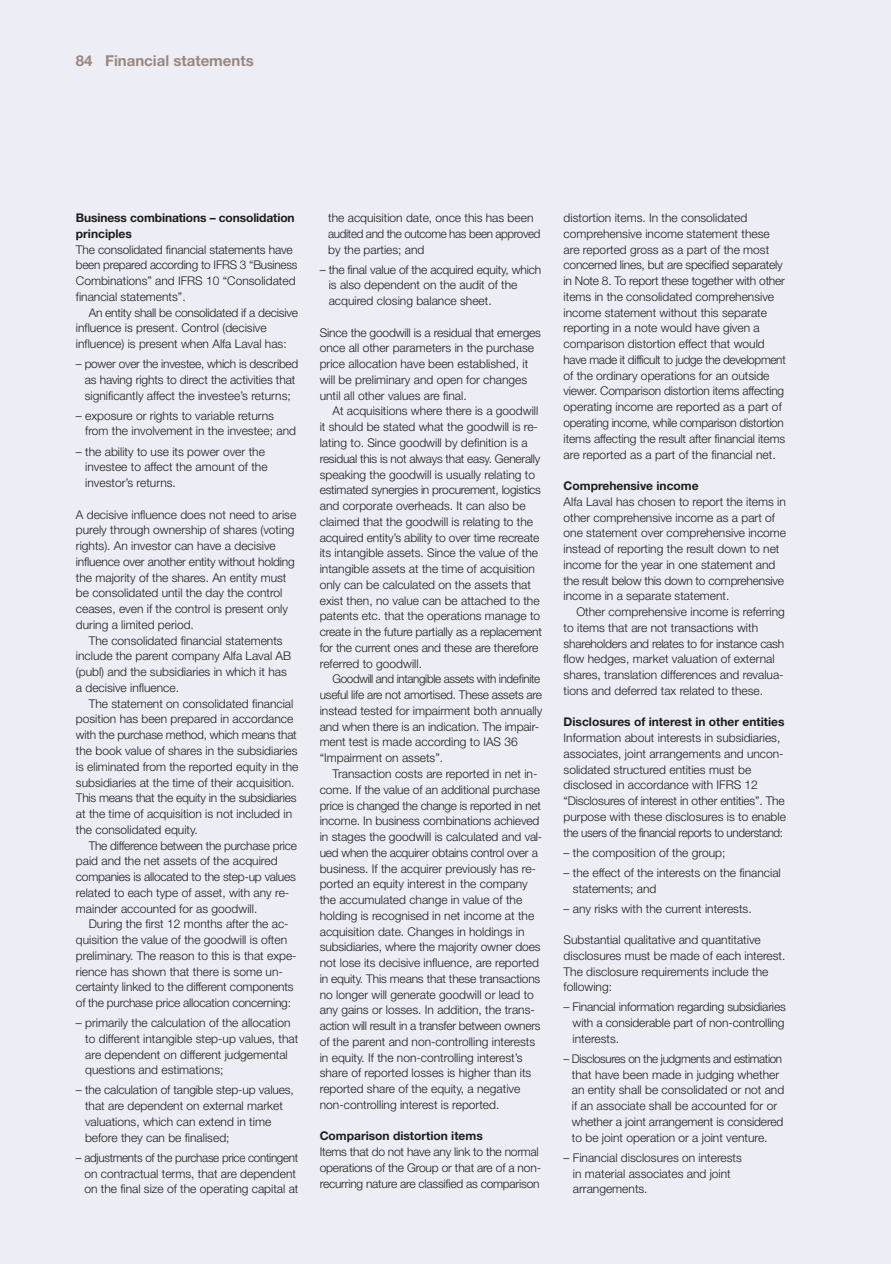
<style>
.page{position:relative;width:891px;height:1264px;background:#fff}
.page>*{position:absolute;margin:0;border:0;box-sizing:border-box;transform-origin:0 0}
.t1{font:700 15px "Helvetica Neue LT Std";color:#99887e}
.t2{font:300 12px/15.8px "Helvetica Neue LT Std";color:#1d1d1b}
.t3{font:700 12px/15.8px "Helvetica Neue LT Std";color:#1d1d1b}
.t4{font:300 12px/15.8px "Helvetica Neue LT Std";letter-spacing:-.02em;color:#1d1d1b}
</style>
<div class="page">
<div style="left:0;top:0;width:891px;height:1263px;background:#ededf6"></div>
<p class="t1" style="left:76px;top:55px;width:179px">84 Financial statements</p>
<p class="t3" style="left:76px;top:211px;width:220px">Business combinations – consolidation principles</p>
<p class="t2" style="left:76px;top:243px;width:223px">The consolidated financial statements have been prepared according to IFRS 3 “Business Combinations” and IFRS 10 “Consolidated financial statements”.</p>
<p class="t2" style="left:76px;top:306px;width:224px;text-indent:13px">An entity shall be consolidated if a decisive influence is present. Control (decisive influence) is present when Alfa Laval has:</p>
<p class="t2" style="left:76px;top:357px;width:224px;text-align:center">– power over the investee, which is described as having rights to direct the activities that significantly affect the investee’s returns;</p>
<p class="t2" style="left:85px;top:409px;width:212px;text-indent:-9px">– exposure or rights to variable returns from the involvement in the investee; and</p>
<p class="t2" style="left:85px;top:445px;width:184px;text-indent:-9px">– the ability to use its power over the investee to affect the amount of the investor’s returns.</p>
<p class="t2" style="left:76px;top:508px;width:222px">A decisive influence does not need to arise purely through ownership of shares (voting rights). An investor can have a decisive influence over another entity without holding the majority of the shares. An entity must be consolidated until the day the control ceases, even if the control is present only during a limited period.</p>
<p class="t2" style="left:76px;top:633px;width:217px;text-indent:13px">The consolidated financial statements include the parent company Alfa Laval AB (publ) and the subsidiaries in which it has a decisive influence.</p>
<p class="t2" style="left:76px;top:696px;width:224px;text-indent:13px">The statement on consolidated financial position has been prepared in accordance with the purchase method, which means that the book value of shares in the subsidiaries is eliminated from the reported equity in the subsidiaries at the time of their acquisition.<br>This means that the equity in the subsidiaries at the time of acquisition is not included in the consolidated equity.</p>
<p class="t2" style="left:76px;top:838px;width:222px;text-indent:13px">The difference between the purchase price paid and the net assets of the acquired companies is allocated to the step-up values related to each type of asset, with any re&shy;mainder accounted for as goodwill.</p>
<p class="t2" style="left:76px;top:917px;width:222px;text-indent:13px">During the first 12 months after the ac&shy;quisition the value of the goodwill is often preliminary. The reason to this is that expe&shy;rience has shown that there is some un&shy;certainty linked to the different components of the purchase price allocation concerning:</p>
<p class="t2" style="left:85px;top:1016px;width:214px;text-indent:-9px">– primarily the calculation of the allocation to different intangible step-up values, that are dependent on different judgemental questions and estimations;</p>
<p class="t2" style="left:85px;top:1083px;width:210px;text-indent:-9px">– the calculation of tangible step-up values, that are dependent on external market valuations, which can extend in time before they can be finalised;</p>
<p class="t2" style="left:84px;top:1150px;width:216px;text-indent:-8px">– adjustments of the purchase price contingent on contractual terms, that are dependent on the final size of the operating capital at</p>
<p class="t2" style="left:328px;top:211px;width:214px">the acquisition date, once this has been audited and the outcome has been approved by the parties; and</p>
<p class="t2" style="left:329px;top:263px;width:214px;text-indent:-9px">– the final value of the acquired equity, which is also dependent on the audit of the acquired closing balance sheet.</p>
<p class="t2" style="left:320px;top:326px;width:223px">Since the goodwill is a residual that emerges once all other parameters in the purchase price allocation have been established, it will be preliminary and open for changes until all other values are final.</p>
<p class="t2" style="left:320px;top:404px;width:224px;text-indent:13px">At acquisitions where there is a goodwill it should be stated what the goodwill is re&shy;lating to. Since goodwill by definition is a residual this is not always that easy. Generally speaking the goodwill is usually relating to estimated synergies in procurement, logistics and corporate overheads. It can also be claimed that the goodwill is relating to the acquired entity’s ability to over time recreate its intangible assets. Since the value of the intangible assets at the time of acquisition only can be calculated on the assets that exist then, no value can be attached to the patents etc. that the operations manage to create in the future partially as a replacement for the current ones and these are therefore referred to goodwill.</p>
<p class="t2" style="left:320px;top:672px;width:224px;text-indent:13px">Goodwill and intangible assets with indefinite useful life are not amortised. These assets are instead tested for impairment both annually and when there is an indication. The impair&shy;ment test is made according to IAS 36 “Impairment on assets”.</p>
<p class="t2" style="left:320px;top:767px;width:224px;text-indent:13px">Transaction costs are reported in net in&shy;come. If the value of an additional purchase price is changed the change is reported in net income. In business combinations achieved in stages the goodwill is calculated and val&shy;ued when the acquirer obtains control over a business. If the acquirer previously has re&shy;ported an equity interest in the company the accumulated change in value of the holding is recognised in net income at the acquisition date. Changes in holdings in subsidiaries, where the majority owner does not lose its decisive influence, are reported in equity. This means that these transactions no longer will generate goodwill or lead to any gains or losses. In addition, the trans&shy;action will result in a transfer between owners of the parent and non-controlling interests in equity. If the non-controlling interest’s share of reported losses is higher than its reported share of the equity, a negative non-controlling interest is reported.</p>
<p class="t3" style="left:320px;top:1129px;width:165px">Comparison distortion items</p>
<p class="t4" style="left:320px;top:1145px;width:223px">Items that do not have any link to the normal operations of the Group or that are of a non&shy;recurring nature are classified as comparison</p>
<p class="t2" style="left:563px;top:211px;width:224px">distortion items. In the consolidated comprehensive income statement these are reported gross as a part of the most concerned lines, but are specified separately in Note 8. To report these together with other items in the consolidated comprehensive income statement without this separate reporting in a note would have given a comparison distortion effect that would have made it difficult to judge the development of the ordinary operations for an outside viewer. Comparison distortion items affecting operating income are reported as a part of operating income, while comparison distortion items affecting the result after financial items are reported as a part of the financial net.</p>
<p class="t3" style="left:563px;top:479px;width:137px">Comprehensive income</p>
<p class="t2" style="left:563px;top:495px;width:224px">Alfa Laval has chosen to report the items in other comprehensive income as a part of one statement over comprehensive income instead of reporting the result down to net income for the year in one statement and the result below this down to comprehensive income in a separate statement.</p>
<p class="t2" style="left:563px;top:605px;width:223px;text-indent:13px">Other comprehensive income is referring to items that are not transactions with share holders and relates to for instance cash flow hedges, market valuation of external shares, translation differences and revalua&shy;tions and deferred tax related to these.</p>
<p class="t3" style="left:563px;top:715px;width:222px">Disclosures of interest in other entities</p>
<p class="t2" style="left:563px;top:731px;width:224px">Information about interests in subsidiaries, associates, joint arrangements and uncon&shy;solidated structured entities must be disclosed in accordance with IFRS 12 “Disclosures of interest in other entities”. The purpose with these disclosures is to enable the users of the financial reports to understand:</p>
<p class="t2" style="left:563px;top:846px;width:163px">– the composition of the group;</p>
<p class="t2" style="left:573px;top:866px;width:209px;text-indent:-9px">– the effect of the interests on the financial statements; and</p>
<p class="t2" style="left:563px;top:901px;width:190px">– any risks with the current interests.</p>
<p class="t2" style="left:563px;top:933px;width:223px">Substantial qualitative and quantitative disclosures must be made of each interest.<br>The disclosure requirements include the following:</p>
<p class="t2" style="left:572px;top:1000px;width:215px;text-align:justify;text-indent:-9px">– Financial information regarding subsidiaries with a considerable part of non-controlling interests.</p>
<p class="t2" style="left:572px;top:1052px;width:214px;text-indent:-8px">– Disclosures on the judgments and estimation that have been made in judging whether an entity shall be consolidated or not and if an associate shall be accounted for or whether a joint arrangement is considered to be joint operation or a joint venture.</p>
<p class="t2" style="left:573px;top:1150px;width:170px;text-indent:-9px">– Financial disclosures on interests in material associates and joint arrangements.</p>
</div>
